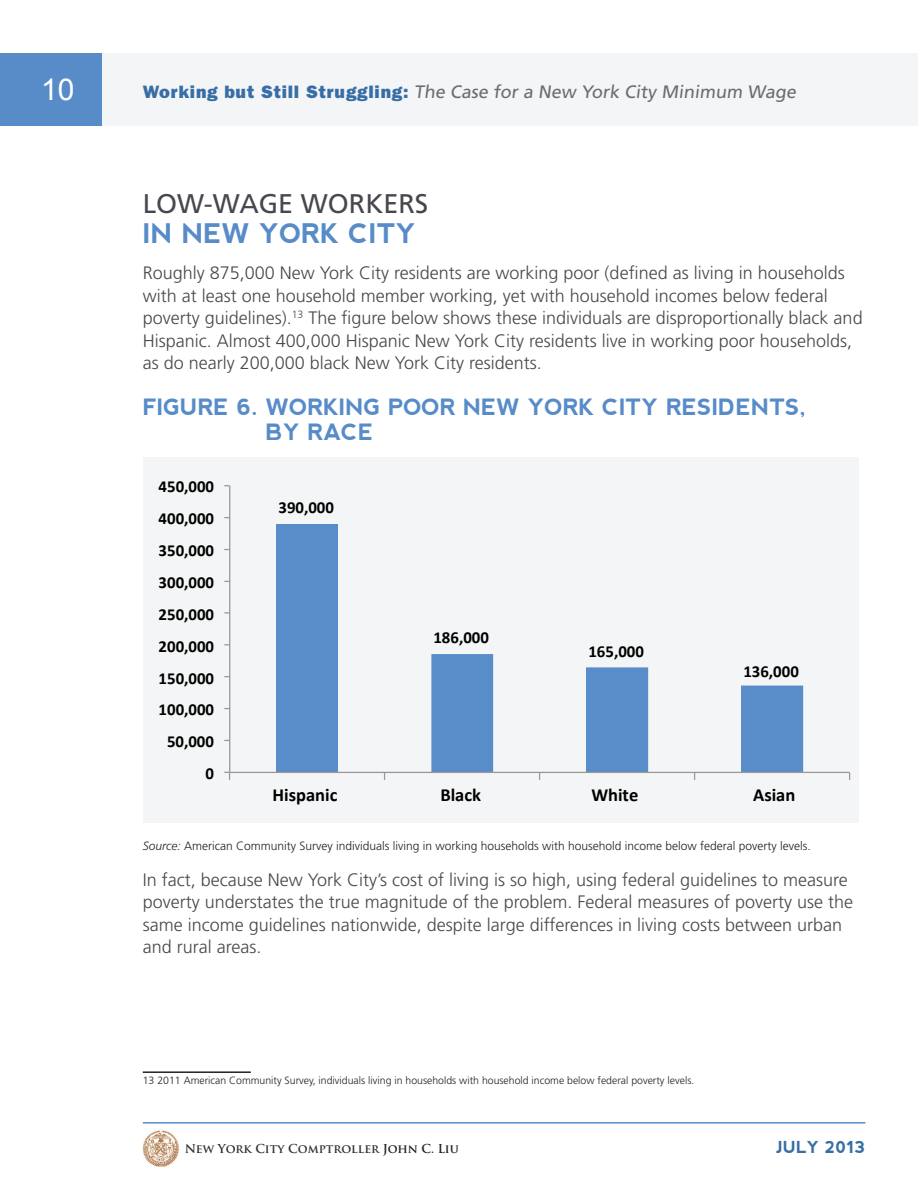
<style>
.page{position:relative;width:918px;height:1188px;background:#fff}
.page>*{position:absolute;margin:0;border:0;box-sizing:border-box;transform-origin:0 0}
.t1{font:30px "Arial";color:#fff}
.Header_Gray{font:27px/30px "Frutiger";color:#46484d}
.Header_Gray-2{font:700 22.5px/25.5px "nevis";color:#578cc9}
.t2{font:700 18.45px "Calibri";color:#000}
.Big_Text_Gray{font:300 18px/22.5px "Frutiger";color:#46484d}
.t3{font:18px "Frutiger";color:#6c6d70}
.t4{font:700 16.8px "Calibri";color:#000}
.t5{font:700 16.5px "nevis";color:#386ea6}
.Big_Text_Gray-2{font:300 12px "Frutiger";color:#231f20}
.t6{font:700 12px "Trajan Pro";color:#312f30}
.Footnote_Style{font:300 10.5px "Frutiger";color:#231f20}
.s1{font-family:"ITC Franklin Gothic Std Hvy";color:#386ea6}
.s2{font-family:"nevis";font-weight:700;color:#578cc9}
.s3{font-style:italic}
.s4{color:#231f20}
</style>
<div class="page">
<div style="left:103px;top:53px;width:815px;height:73px;background:#f4f5f6"></div>
<div style="left:0;top:53px;width:101px;height:73px;background:#578cc9"></div>
<img style="left:143px;top:1130px;width:36px;height:37px">
<hr style="left:143px;top:1122px;width:722px;height:2px;background:#578cc9">
<div style="left:143px;top:458px;width:715px;height:365px;background:#f4f5f6"></div>
<div style="left:276px;top:524px;width:62px;height:248px;background:#598dca"></div>
<svg style="left:431px;top:654px;width:372px;height:118px"></svg>
<hr style="left:229px;top:486px;width:1px;height:286px;background:#989898">
<hr style="left:230px;top:772px;width:620px;height:1px;background:#989898">
<svg style="left:224px;top:772px;width:6px;height:8px"></svg>
<hr style="left:143px;top:1071px;width:108px;height:2px;background:#231f20">
<h1 class="t1" style="left:41px;top:70px;width:35px">10</h1>
<p class="t3" style="left:143px;top:81px;width:657px"><span class="s1">Wor ki ng but St i l l St r uggl i ng:</span> The Case for a New York City Minimum Wage</p>
<p class="Header_Gray" style="left:143px;top:189px;width:287px">LOW-WAGE WORKERS<br><span class="s2">IN NEW YORK CITY</span></p>
<p class="Big_Text_Gray" style="left:143px;top:262px;width:721px">Roughly 875,000 New York City residents are working poor (defined as living in households with at least one household member working, yet with household incomes below federal poverty guidelines).<sup>13</sup> The figure below shows these individuals are disproportionally black and Hispanic. Almost 400,000 Hispanic New York City residents live in working poor households, as do nearly 200,000 black New York City residents.</p>
<p class="Header_Gray-2" style="left:266px;top:394px;width:542px;text-indent:-123px">FIGURE 6. WORKING POOR NEW YORK CITY RESIDENTS,<br>BY RACE</p>
<p class="t4" style="left:159px;top:476px;width:57px">450,000</p>
<p class="t4" style="left:159px;top:508px;width:57px">400,000</p>
<p class="t4" style="left:159px;top:540px;width:57px">350,000</p>
<p class="t4" style="left:159px;top:572px;width:57px">300,000</p>
<p class="t4" style="left:159px;top:604px;width:57px">250,000</p>
<p class="t4" style="left:159px;top:635px;width:57px">200,000</p>
<p class="t4" style="left:159px;top:667px;width:57px">150,000</p>
<p class="t4" style="left:159px;top:699px;width:57px">100,000</p>
<p class="t4" style="left:167px;top:731px;width:48px">50,000</p>
<p class="t4" style="left:206px;top:763px;width:10px">0</p>
<p class="t4" style="left:278px;top:497px;width:57px">390,000</p>
<p class="t4" style="left:433px;top:627px;width:57px">186,000</p>
<p class="t4" style="left:588px;top:640px;width:57px">165,000</p>
<p class="t4" style="left:743px;top:661px;width:57px">136,000</p>
<p class="t2" style="left:273px;top:783px;width:66px">Hispanic</p>
<p class="t2" style="left:440px;top:783px;width:42px">Black</p>
<p class="t2" style="left:591px;top:783px;width:48px">White</p>
<p class="t2" style="left:753px;top:783px;width:44px">Asian</p>
<p class="Big_Text_Gray-2" style="left:143px;top:839px;width:670px"><span class="s3">Source:</span> American Community Survey individuals living in working households with household income below federal poverty levels.</p>
<p class="Big_Text_Gray" style="left:143px;top:868px;width:712px">In fact, because New York City’s cost of living is so high, using federal guidelines to measure poverty understates the true magnitude of the problem. Federal measures of poverty use the same income guidelines nationwide, despite large differences in living costs between urban and rural areas.</p>
<p class="Footnote_Style" style="left:143px;top:1075px;width:553px">13 2011 American Community Survey, individuals living in households with household income below federal poverty levels.</p>
<p class="t6" style="left:185px;top:1142px;width:276px">New York City Comptroller <span class="s4">John C. Liu</span></p>
<p class="t5" style="left:776px;top:1138px;width:91px">JULY 2013</p>
</div>
